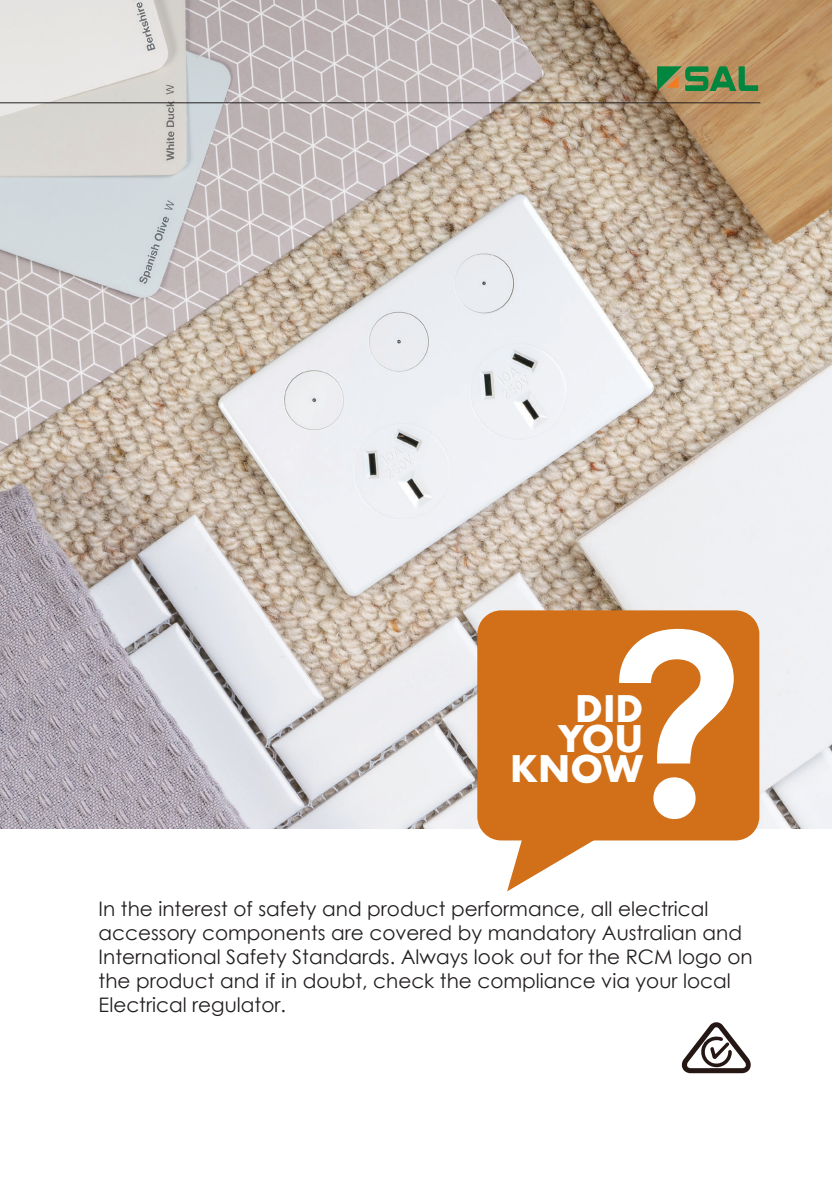
<style>
.page{position:relative;width:832px;height:1198px;background:#fff}
.page>*{position:absolute;margin:0;border:0;box-sizing:border-box;transform-origin:0 0}
.t1{font:700 249px "Century Gothic";color:#fff}
.t2{font:700 40px/30px "Futura T";color:#fff;text-align:right}
.t3{font:20px/24px "Century Gothic";color:#231f20}
</style>
<div class="page">
<img style="left:0;top:0;width:832px;height:829px">
<svg style="left:650px;top:66px;width:113px;height:27px;background:#6d8b52"></svg>
<hr style="left:0;top:102px;width:760px;height:1px;background:#231f20">
<img style="left:0;top:119px;width:33px;height:710px">
<div style="left:477px;top:610px;width:282px;height:230px;background:#d17019;border-radius:24px"></div>
<svg style="left:507px;top:840px;width:102px;height:51px"></svg>
<svg style="left:681px;top:1022px;width:70px;height:51px"></svg>
<h1 class="t1" style="left:607px;top:584px;width:141px">?</h1>
<h2 class="t2" style="left:510px;top:693px;width:135px">DID<br>YOU<br>KNOW</h2>
<p class="t3" style="left:99px;top:898px;width:655px">In the interest of safety and product performance, all electrical accessory components are covered by mandatory Australian and International Safety Standards. Always look out for the RCM logo on the product and if in doubt, check the compliance via your local Electrical regulator.</p>
</div>
